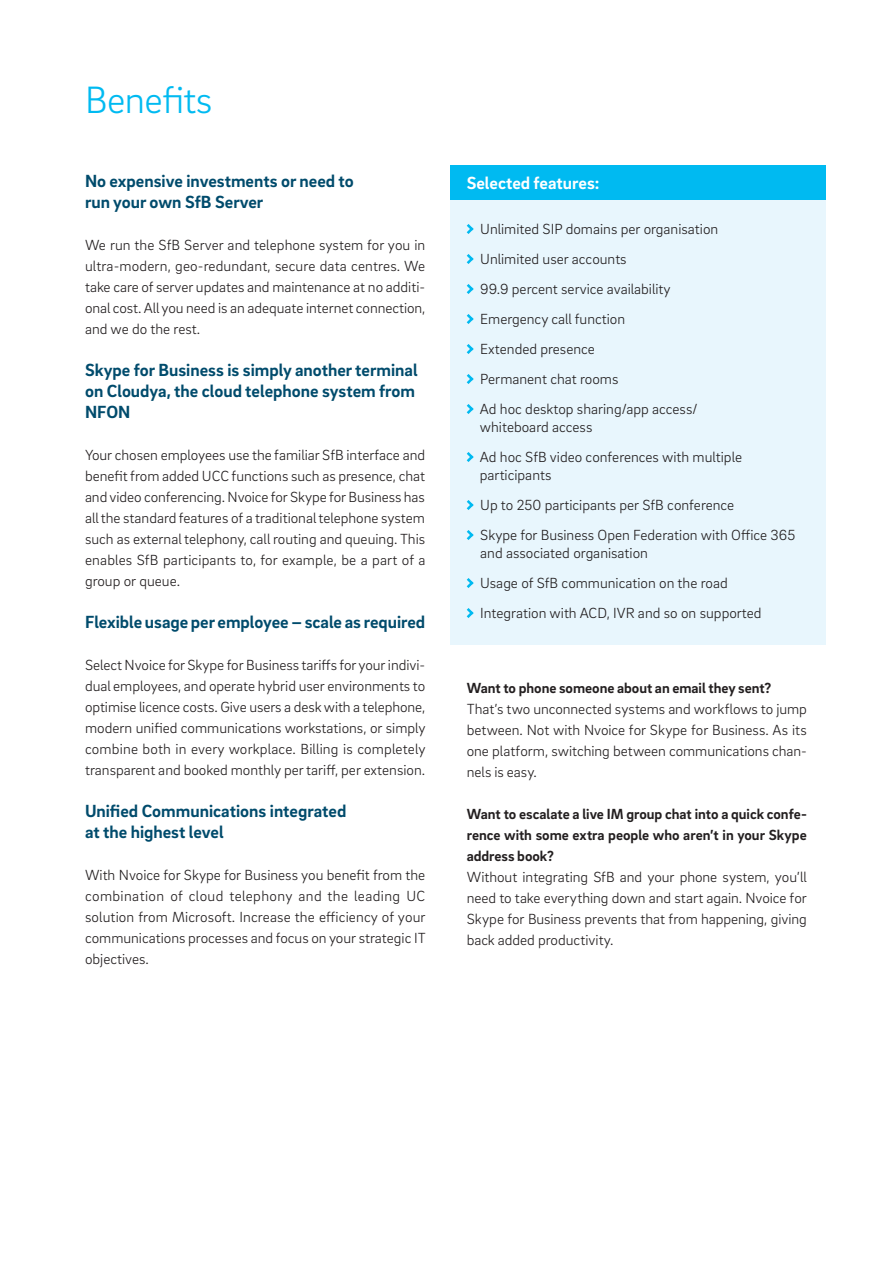
<style>
.page{position:relative;width:893px;height:1263px;background:#fff}
.page>*{position:absolute;margin:0;border:0;box-sizing:border-box;transform-origin:0 0}
.t1{font:300 39px "Brix Sans";letter-spacing:-.015em;color:#00baf1}
.t2{font:700 18px "Brix Sans";color:#004b6c}
.t3{font:700 18px "Brix Sans";color:#fff}
.t4{font:300 15px/21px "Brix Sans";color:#231f20;text-align:justify}
.t5{font:700 15px/21px "Brix Sans";color:#231f20;text-align:justify}
</style>
<div class="page">
<div style="left:450px;top:165px;width:375px;height:479px;background:#e8f6fd"></div>
<div style="left:450px;top:165px;width:375px;height:34px;background:#00baf1"></div>
<svg style="left:466px;top:224px;width:8px;height:10px"></svg>
<svg style="left:466px;top:254px;width:8px;height:10px"></svg>
<svg style="left:466px;top:284px;width:8px;height:10px"></svg>
<svg style="left:466px;top:314px;width:8px;height:10px"></svg>
<svg style="left:466px;top:344px;width:8px;height:10px"></svg>
<svg style="left:466px;top:374px;width:8px;height:10px"></svg>
<svg style="left:466px;top:404px;width:8px;height:10px"></svg>
<svg style="left:466px;top:452px;width:8px;height:10px"></svg>
<svg style="left:466px;top:500px;width:8px;height:10px"></svg>
<svg style="left:466px;top:530px;width:8px;height:10px"></svg>
<svg style="left:466px;top:578px;width:8px;height:10px"></svg>
<svg style="left:466px;top:608px;width:8px;height:10px"></svg>
<p class="t1" style="left:85px;top:75px;width:129px">Benefits</p>
<p class="t2" style="left:85px;top:169px;width:270px">No expensive investments or need to</p>
<p class="t2" style="left:85px;top:190px;width:180px">run your own SfB Server</p>
<p class="t4" style="left:85px;top:234px;width:342px">We run the SfB Server and telephone system for you in ultra-modern, geo-redundant, secure data centres. We take care of server updates and maintenance at no additi&shy;onal cost. All you need is an adequate internet connection, and we do the rest.</p>
<p class="t2" style="left:85px;top:358px;width:334px">Skype for Business is simply another terminal</p>
<p class="t2" style="left:85px;top:379px;width:331px">on Cloudya, the cloud telephone system from</p>
<p class="t2" style="left:85px;top:400px;width:47px">NFON</p>
<p class="t4" style="left:85px;top:444px;width:342px">Your chosen employees use the familiar SfB interface and benefit from added UCC functions such as presence, chat and video conferencing. Nvoice for Skype for Business has all the standard features of a traditional telephone system such as external telephony, call routing and queuing. This enables SfB participants to, for example, be a part of a group or queue.</p>
<p class="t2" style="left:85px;top:610px;width:342px">Flexible usage per employee – scale as required</p>
<p class="t4" style="left:85px;top:654px;width:342px">Select Nvoice for Skype for Business tariffs for your indivi&shy;dual employees, and operate hybrid user environments to optimise licence costs. Give users a desk with a telephone, modern unified communications workstations, or simply combine both in every workplace. Billing is completely transparent and booked monthly per tariff, per extension.</p>
<p class="t2" style="left:85px;top:799px;width:263px">Unified Communications integrated</p>
<p class="t2" style="left:85px;top:820px;width:140px">at the highest level</p>
<p class="t4" style="left:85px;top:864px;width:342px">With Nvoice for Skype for Business you benefit from the combination of cloud telephony and the leading UC solution from Microsoft. Increase the efficiency of your communications processes and focus on your strategic IT objectives.</p>
<p class="t3" style="left:467px;top:171px;width:134px">Selected features:</p>
<p class="t4" style="left:480px;top:218px;width:239px">Unlimited SIP domains per organisation</p>
<p class="t4" style="left:480px;top:248px;width:148px">Unlimited user accounts</p>
<p class="t4" style="left:480px;top:278px;width:192px">99.9 percent service availability</p>
<p class="t4" style="left:480px;top:308px;width:146px">Emergency call function</p>
<p class="t4" style="left:480px;top:338px;width:116px">Extended presence</p>
<p class="t4" style="left:480px;top:368px;width:140px">Permanent chat rooms</p>
<p class="t4" style="left:480px;top:399px;width:219px;line-height:18px">Ad hoc desktop sharing/app access/ whiteboard access</p>
<p class="t4" style="left:480px;top:447px;width:264px;line-height:18px">Ad hoc SfB video conferences with multiple participants</p>
<p class="t4" style="left:480px;top:494px;width:256px">Up to 250 participants per SfB conference</p>
<p class="t4" style="left:480px;top:525px;width:316px;line-height:18px">Skype for Business Open Federation with Office 365 and associated organisation</p>
<p class="t4" style="left:480px;top:572px;width:249px">Usage of SfB communication on the road</p>
<p class="t4" style="left:480px;top:602px;width:283px">Integration with ACD, IVR and so on supported</p>
<p class="t5" style="left:467px;top:677px;width:306px">Want to phone someone about an email they sent?</p>
<p class="t4" style="left:467px;top:698px;width:342px">That’s two unconnected systems and workflows to jump between. Not with Nvoice for Skype for Business. As its one platform, switching between communications chan&shy;nels is easy.</p>
<p class="t5" style="left:467px;top:803px;width:342px">Want to escalate a live IM group chat into a quick confe&shy;rence with some extra people who aren’t in your Skype address book?</p>
<p class="t4" style="left:467px;top:866px;width:342px">Without integrating SfB and your phone system, you’ll need to take everything down and start again. Nvoice for Skype for Business prevents that from happening, giving back added productivity.</p>
</div>
